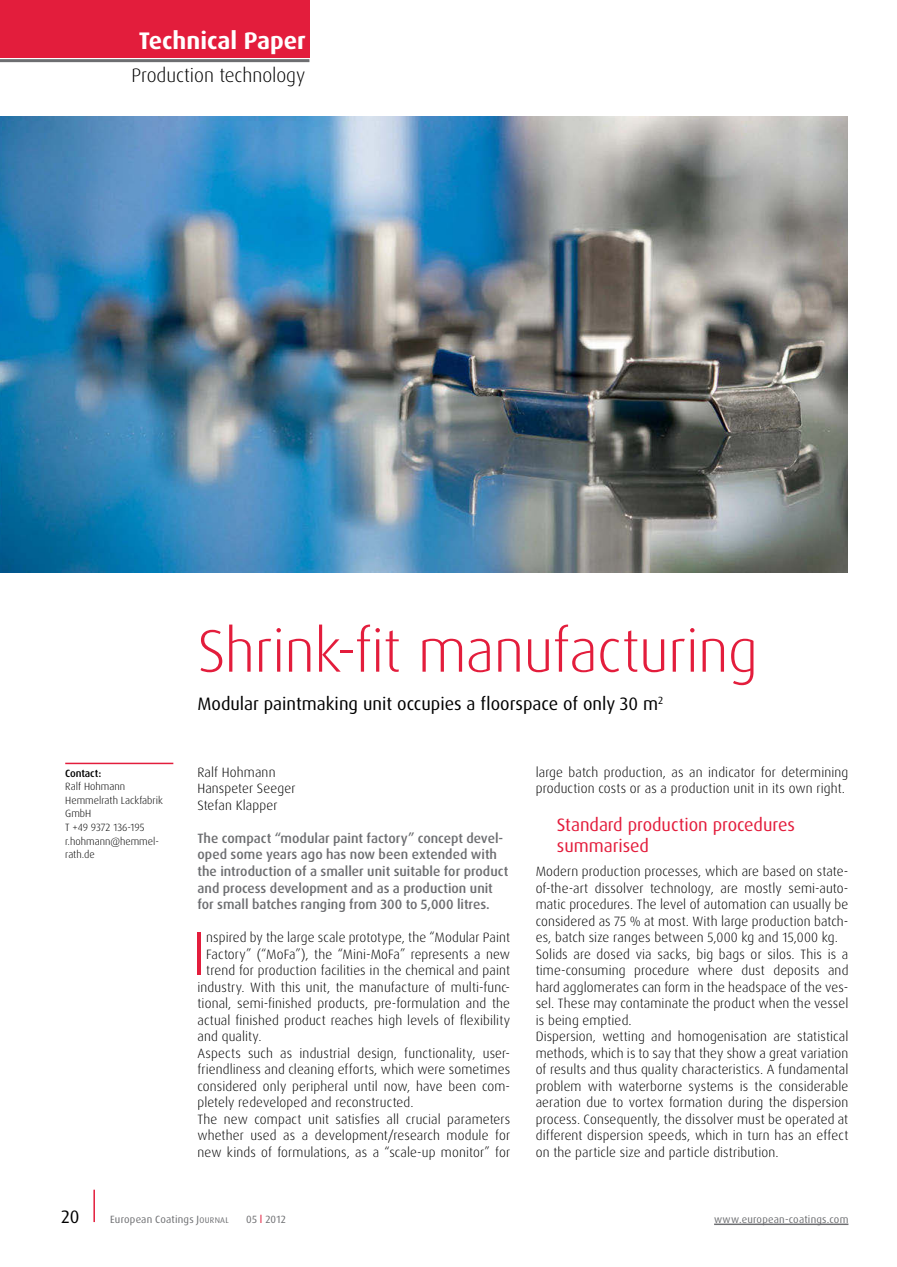
<style>
.page{position:relative;width:897px;height:1267px;background:#fff}
.page>*{position:absolute;margin:0;border:0;box-sizing:border-box;transform-origin:0 0}
.t1{font:300 61.5px "Dax OT";color:#e31d3c}
.t2{font:300 60px "Dax OT";letter-spacing:-.015em;color:#e31d3c}
.t3{font:700 24px "Dax OT";color:#fff}
.t4{font:300 19.5px "Dax OT";letter-spacing:-.005em;color:#000}
.t5{font:18px "Dax OT";color:#000}
.t6{font:18px/21px "Dax OT";color:#e31d3c}
.t7{font:300 13.5px/16.5px "Dax OT";letter-spacing:.01em;color:#000}
.t8{font:500 13.5px/16.5px "Dax OT";color:#6d6e71}
.t9{font:300 10.5px/13.5px "Dax OT";color:#000}
.t10{font:10.5px "Dax OT";letter-spacing:.02em;color:#6d6e71}
.t11{font:500 10.5px "Dax OT";letter-spacing:-.01em;color:#000}
.s1{font-size:8.25px}
.s2{color:#e31d3c}
</style>
<div class="page">
<hr style="left:714px;top:1223px;width:134px;height:1px;background:#6d6e71">
<hr style="left:93px;top:1189px;width:2px;height:32px;background:#e31d3c">
<div style="left:0;top:0;width:309px;height:57px;background:#e31d3c"></div>
<hr style="left:0;top:59px;width:309px;height:3px;background:#6d6e71">
<hr style="left:65px;top:762px;width:108px;height:2px;background:#e31d3c">
<img style="left:0;top:117px;width:847px;height:455px">
<h3 class="t3" style="left:139px;top:25px;width:168px">Technical Paper</h3>
<h3 class="t4" style="left:131px;top:63px;width:175px">Production technology</h3>
<p class="t11" style="left:65px;top:766px;width:38px">Contact:</p>
<p class="t9" style="left:65px;top:780px;width:99px">Ralf Hohmann<br>Hemmelrath Lackfabrik<br>GmbH<br>T +49 9372 136-195 r.hohmann@hemmel&shy;rath.de</p>
<h2 class="t2" style="left:197px;top:613px;width:562px">Shrink-fit manufacturing</h2>
<h3 class="t5" style="left:197px;top:692px;width:467px">Modular paintmaking unit occupies a floorspace of only 30 m<sup>2</sup></h3>
<p class="t7" style="left:197px;top:764px;width:100px">Ralf Hohmann<br>Hanspeter Seeger<br>Stefan Klapper</p>
<p class="t8" style="left:197px;top:830px;width:312px">The compact “modular paint factory” concept devel&shy;oped some years ago has now been extended with the introduction of a smaller unit suitable for product and process development and as a production unit for small batches ranging from 300 to 5,000 litres.</p>
<h1 class="t1" style="left:192px;top:915px;width:16px">I</h1>
<p class="t7" style="left:206px;top:929px;width:305px">nspired by the large scale prototype, the “Modular Paint</p>
<p class="t7" style="left:206px;top:945px;width:305px">Factory” (“MoFa”), the “Mini-MoFa” represents a new</p>
<p class="t7" style="left:206px;top:962px;width:305px">trend for production facilities in the chemical and paint</p>
<p class="t7" style="left:197px;top:978px;width:314px">industry. With this unit, the manufacture of multi-func-</p>
<p class="t7" style="left:197px;top:995px;width:314px">tional, semi-finished products, pre-formulation and the</p>
<p class="t7" style="left:197px;top:1011px;width:314px">actual finished product reaches high levels of flexibility</p>
<p class="t7" style="left:197px;top:1028px;width:66px">and quality.</p>
<p class="t7" style="left:197px;top:1044px;width:314px">Aspects such as industrial design, functionality, user-</p>
<p class="t7" style="left:197px;top:1061px;width:314px">friendliness and cleaning efforts, which were sometimes</p>
<p class="t7" style="left:197px;top:1077px;width:314px">considered only peripheral until now, have been com-</p>
<p class="t7" style="left:197px;top:1094px;width:218px">pletely redeveloped and reconstructed.</p>
<p class="t7" style="left:197px;top:1110px;width:314px">The new compact unit satisfies all crucial parameters</p>
<p class="t7" style="left:197px;top:1127px;width:314px">whether used as a development/research module for</p>
<p class="t7" style="left:197px;top:1143px;width:314px">new kinds of formulations, as a “scale-up monitor” for</p>
<p class="t7" style="left:535px;top:764px;width:314px">large batch production, as an indicator for determining production costs or as a production unit in its own right.</p>
<h3 class="t6" style="left:557px;top:814px;width:239px">Standard production procedures summarised</h3>
<p class="t7" style="left:535px;top:863px;width:314px">Modern production processes, which are based on state&shy;of-the-art dissolver technology, are mostly semi-auto&shy;matic procedures. The level of automation can usually be considered as 75 % at most. With large production batch&shy;es, batch size ranges between 5,000 kg and 15,000 kg.<br>Solids are dosed via sacks, big bags or silos. This is a time-consuming procedure where dust deposits and hard agglomerates can form in the headspace of the ves&shy;sel. These may contaminate the product when the vessel is being emptied.<br>Dispersion, wetting and homogenisation are statistical methods, which is to say that they show a great variation of results and thus quality characteristics. A fundamental problem with waterborne systems is the considerable aeration due to vortex formation during the dispersion process. Consequently, the dissolver must be operated at different dispersion speeds, which in turn has an effect on the particle size and particle distribution.</p>
<h3 class="t5" style="left:61px;top:1204px;width:20px">20</h3>
<p class="t10" style="left:110px;top:1212px;width:120px">European Coatings J<span class="s1">OURNAL</span></p>
<p class="t10" style="left:246px;top:1212px;width:41px">05 <span class="s2">l</span> 2012</p>
<p class="t10" style="left:714px;top:1212px;width:136px">www.european-coatings.com</p>
</div>
